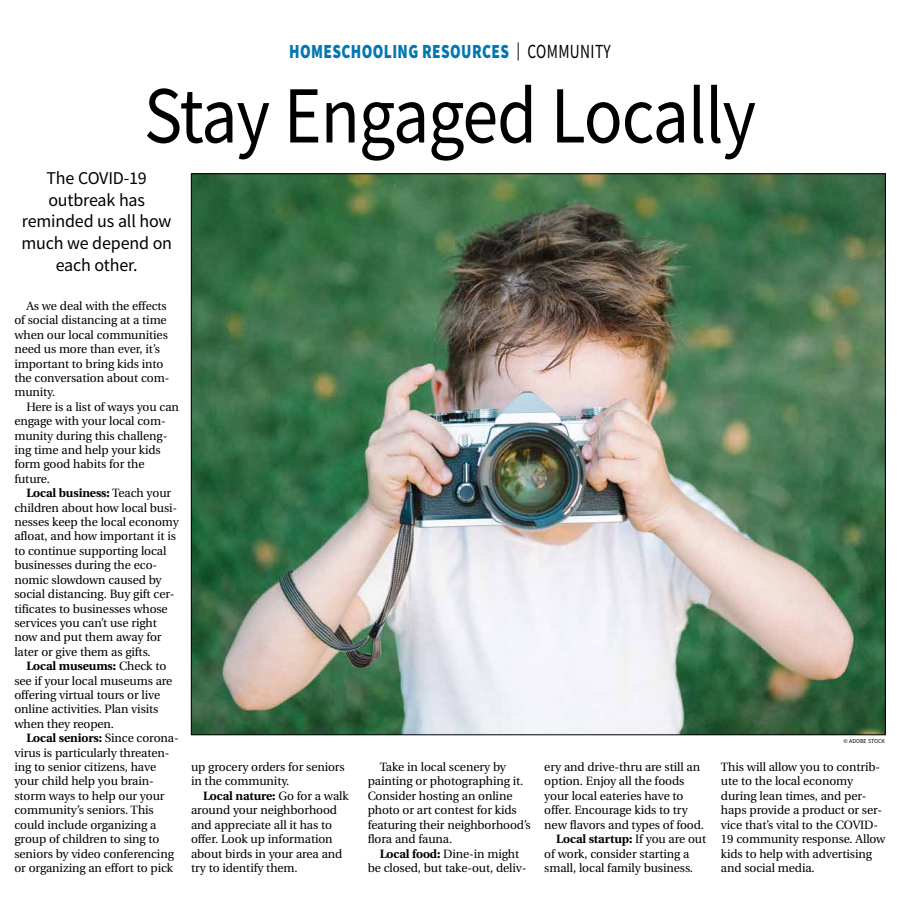
<style>
.page{position:relative;width:900px;height:908px;background:#fff}
.page>*{position:absolute;margin:0;border:0;box-sizing:border-box;transform-origin:0 0}
.t1{font:81px "Source Sans Pro";letter-spacing:-.015em;color:#000;scale:.89 1}
.t2{font:900 20px "Source Sans Pro";letter-spacing:.025em;color:#0077b1;scale:.77 1}
.t3{font:18px/21.6px "Source Sans Pro";letter-spacing:-.01em;color:#000;text-align:center}
.t4{font:12px/14.4px "Utopia";letter-spacing:-.01em;color:#000}
.t5{font:700 12px "Utopia";letter-spacing:-.01em;color:#000}
.t6{font:6px "Source Sans Pro";color:#000}
.s1{font-weight:400;font-size:18px;color:#000}
.s2{font-weight:400;color:#000}
.s3{font-weight:700}
.s4{font-weight:400}
</style>
<div class="page">
<img style="left:193px;top:175px;width:691px;height:557px">
<h2 class="t2" style="left:289px;top:38px;width:419px">HOMESCHOOLING RESOURCES <span class="s1">|</span> <span class="s2">COMMUNITY</span></h2>
<h1 class="t1" style="left:144px;top:64px;width:689px">Stay Engaged Locally</h1>
<h3 class="t3" style="left:21px;top:167px;width:152px">The COVID-19 outbreak has reminded us all how much we depend on each other.</h3>
<p class="t4" style="left:14px;top:299px;width:157px;text-indent:12px">As we deal with the effects of social distancing at a time when our local communities need us more than ever, it’s important to bring kids into the conversation about com&shy;munity.</p>
<p class="t4" style="left:14px;top:399px;width:166px;text-indent:12px">Here is a list of ways you can engage with your local com&shy;munity during this challeng&shy;ing time and help your kids form good habits for the future.</p>
<p class="t4" style="left:14px;top:486px;width:166px;text-indent:12px"><span class="s3">Local business:</span> Teach your children about how local busi&shy;nesses keep the local economy afloat, and how important it is to continue supporting local businesses during the eco&shy;nomic slowdown caused by social distancing. Buy gift cer&shy;tificates to businesses whose services you can’t use right now and put them away for later or give them as gifts.</p>
<p class="t4" style="left:14px;top:659px;width:159px;text-indent:12px"><span class="s3">Local museums:</span> Check to see if your local museums are offering virtual tours or live online activities. Plan visits when they reopen.</p>
<p class="t4" style="left:14px;top:731px;width:166px;text-indent:12px"><span class="s3">Local seniors:</span> Since corona&shy;virus is particularly threaten&shy;ing to senior citizens, have your child help you brain&shy;storm ways to help our your community’s seniors. This could include organizing a group of children to sing to seniors by video conferencing or organizing an effort to pick</p>
<p class="t4" style="left:191px;top:759px;width:155px">up grocery orders for seniors in the community.</p>
<p class="t4" style="left:191px;top:788px;width:159px;text-indent:12px"><span class="s3">Local nature:</span> Go for a walk around your neighborhood and appreciate all it has to offer. Look up information about birds in your area and try to identify them.</p>
<p class="t4" style="left:368px;top:759px;width:165px;text-indent:12px">Take in local scenery by painting or photographing it.<br>Consider hosting an online photo or art contest for kids featuring their neighborhood’s flora and fauna.</p>
<p class="t4" style="left:368px;top:846px;width:160px;text-align:center"><span class="s3">Local food:</span> Dine-in might<br>be closed, but take-out, deliv-</p>
<p class="t4" style="left:544px;top:759px;width:157px">ery and drive-thru are still an</p>
<p class="t4" style="left:544px;top:774px;width:142px">option. Enjoy all the foods</p>
<p class="t4" style="left:544px;top:788px;width:141px">your local eateries have to</p>
<p class="t4" style="left:544px;top:803px;width:145px">offer. Encourage kids to try</p>
<p class="t4" style="left:544px;top:817px;width:161px">new flavors and types of food.</p>
<p class="t5" style="left:556px;top:831px;width:151px">Local startup: <span class="s4">If you are out</span></p>
<p class="t4" style="left:544px;top:846px;width:147px">of work, consider starting a</p>
<p class="t4" style="left:544px;top:860px;width:150px">small, local family business.</p>
<p class="t6" style="left:844px;top:737px;width:43px">© ADOBE STOCK</p>
<p class="t4" style="left:721px;top:759px;width:166px">This will allow you to contrib&shy;ute to the local economy during lean times, and per&shy;haps provide a product or ser&shy;vice that’s vital to the COVID-<br>19 community response. Allow kids to help with advertising and social media.</p>
</div>
